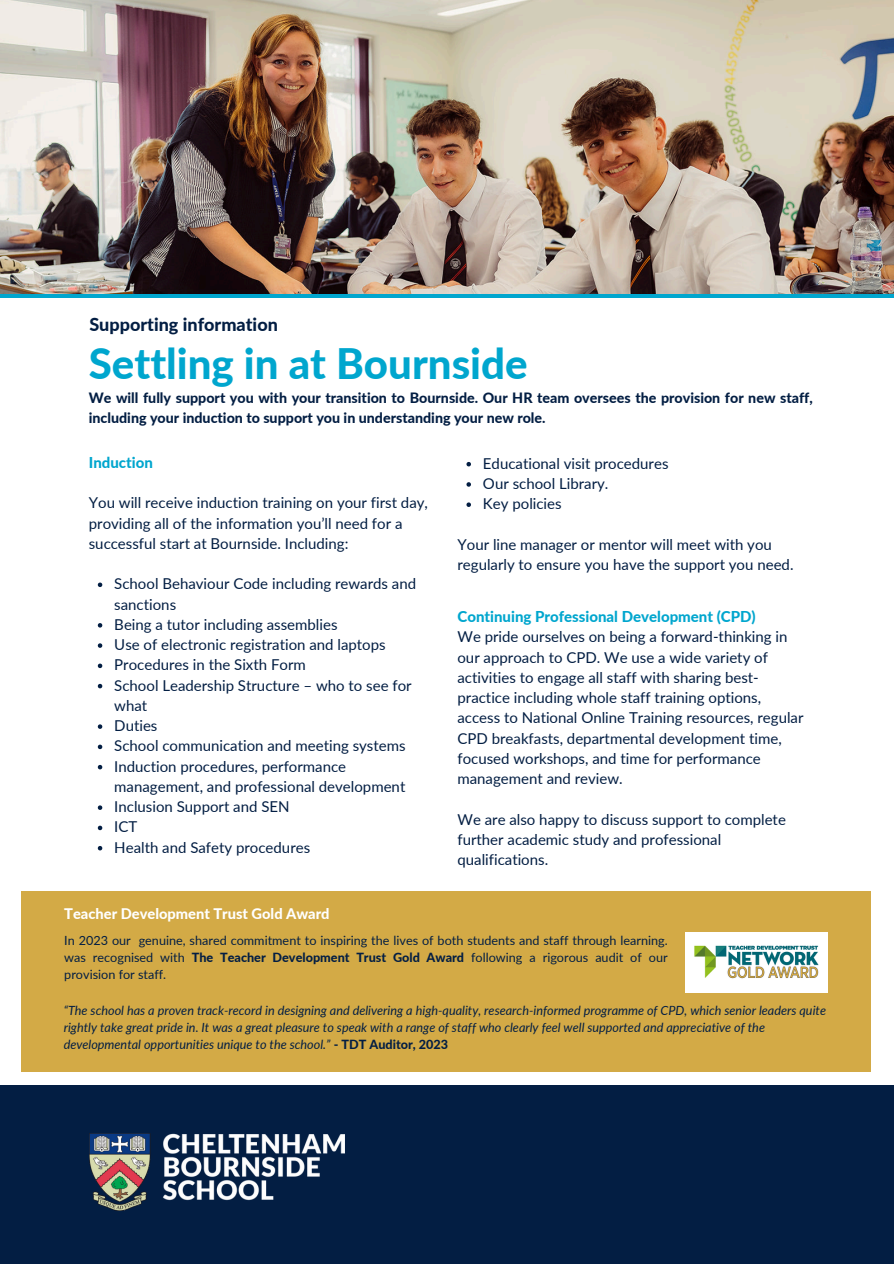
<style>
.page{position:relative;width:894px;height:1264px;background:#fff}
.page>*{position:absolute;margin:0;border:0;box-sizing:border-box;transform-origin:0 0}
.t1{font:800 42px "Lato";color:#00a6ce}
.t2{font:800 18px "Lato";color:#031e43}
.t3{font:15px/20.2px "Lato";color:#031e43}
.t4{font:800 15px "Lato";color:#00a6ce}
.t5{font:800 14.7px "Lato";color:#fff}
.t6{font:800 14.25px/19.2px "Lato";color:#031e43}
.t7{font:italic 12.6px/17px "Lato";color:#031e43}
.t8{font:12.6px/17px "Lato";color:#031e43;text-align:justify}
.s1{font-weight:800}
.s2{font-weight:800;font-style:normal}
</style>
<div class="page">
<div style="left:0;top:1085px;width:893px;height:178px;background:#031e43"></div>
<img style="left:89px;top:1133px;width:256px;height:77px">
<svg style="left:0;top:293px;width:893px;height:4px;background:#239bb6"></svg>
<img style="left:0;top:0;width:893px;height:293px">
<svg style="left:98px;top:582px;width:4px;height:5px"></svg>
<svg style="left:98px;top:623px;width:4px;height:4px"></svg>
<svg style="left:98px;top:643px;width:4px;height:5px"></svg>
<svg style="left:98px;top:663px;width:4px;height:5px"></svg>
<svg style="left:98px;top:684px;width:4px;height:4px"></svg>
<svg style="left:98px;top:724px;width:4px;height:5px"></svg>
<svg style="left:98px;top:744px;width:4px;height:5px"></svg>
<svg style="left:98px;top:765px;width:4px;height:4px"></svg>
<svg style="left:98px;top:805px;width:4px;height:5px"></svg>
<svg style="left:98px;top:825px;width:4px;height:5px"></svg>
<svg style="left:98px;top:846px;width:4px;height:4px"></svg>
<div style="left:21px;top:890px;width:848px;height:181px;background:#d3aa46"></div>
<img style="left:685px;top:932px;width:141px;height:60px">
<svg style="left:466px;top:462px;width:5px;height:4px"></svg>
<svg style="left:466px;top:482px;width:5px;height:4px"></svg>
<svg style="left:466px;top:502px;width:5px;height:5px"></svg>
<p class="t2" style="left:89px;top:313px;width:190px">Supporting information</p>
<p class="t1" style="left:89px;top:337px;width:440px">Settling in at Bournside</p>
<p class="t6" style="left:89px;top:388px;width:725px">We will fully support you with your transition to Bournside. Our HR team oversees the provision for new staff, including your induction to support you in understanding your new role.</p>
<h2 class="t4" style="left:89px;top:453px;width:66px">Induction</h2>
<h1 class="t3" style="left:89px;top:492px;width:340px">You will receive induction training on your first day, providing all of the information you’ll need for a successful start at Bournside. Including:</h1>
<h3 class="t3" style="left:114px;top:573px;width:303px">School Behaviour Code including rewards and sanctions</h3>
<h3 class="t3" style="left:114px;top:614px;width:225px">Being a tutor including assemblies</h3>
<p class="t3" style="left:114px;top:634px;width:273px">Use of electronic registration and laptops</p>
<p class="t3" style="left:114px;top:654px;width:193px">Procedures in the Sixth Form</p>
<p class="t3" style="left:114px;top:674px;width:299px">School Leadership Structure – who to see for what</p>
<p class="t3" style="left:114px;top:715px;width:45px">Duties</p>
<p class="t3" style="left:114px;top:735px;width:293px">School communication and meeting systems</p>
<p class="t3" style="left:114px;top:755px;width:292px">Induction procedures, performance management, and professional development</p>
<p class="t3" style="left:114px;top:796px;width:177px">Inclusion Support and SEN</p>
<p class="t3" style="left:114px;top:816px;width:25px">ICT</p>
<p class="t3" style="left:114px;top:836px;width:197px">Health and Safety procedures</p>
<p class="t5" style="left:64px;top:904px;width:267px">Teacher Development Trust Gold Award</p>
<p class="t3" style="left:483px;top:453px;width:187px">Educational visit procedures</p>
<p class="t3" style="left:483px;top:473px;width:127px">Our school Library.</p>
<p class="t3" style="left:483px;top:493px;width:80px">Key policies</p>
<p class="t3" style="left:457px;top:534px;width:337px">Your line manager or mentor will meet with you regularly to ensure you have the support you need.</p>
<p class="t4" style="left:457px;top:607px;width:300px">Continuing Professional Development (CPD)</p>
<p class="t3" style="left:457px;top:626px;width:347px">We pride ourselves on being a forward-thinking in our approach to CPD. We use a wide variety of activities to engage all staff with sharing best&shy;practice including whole staff training options, access to National Online Training resources, regular CPD breakfasts, departmental development time, focused workshops, and time for performance management and review.</p>
<p class="t3" style="left:457px;top:808px;width:330px">We are also happy to discuss support to complete further academic study and professional qualifications.</p>
<p class="t8" style="left:64px;top:931px;width:604px">In 2023 our genuine, shared commitment to inspiring the lives of both students and staff through learning. was recognised with <span class="s1">The Teacher Development Trust Gold Award</span> following a rigorous audit of our provision for staff.</p>
<h2 class="t7" style="left:64px;top:1001px;width:763px">“The school has a proven track-record in designing and delivering a high-quality, research-informed programme of CPD, which senior leaders quite rightly take great pride in. It was a great pleasure to speak with a range of staff who clearly feel well supported and appreciative of the developmental opportunities unique to the school.” <span class="s2">- TDT Auditor, 2023</span></h2>
</div>
